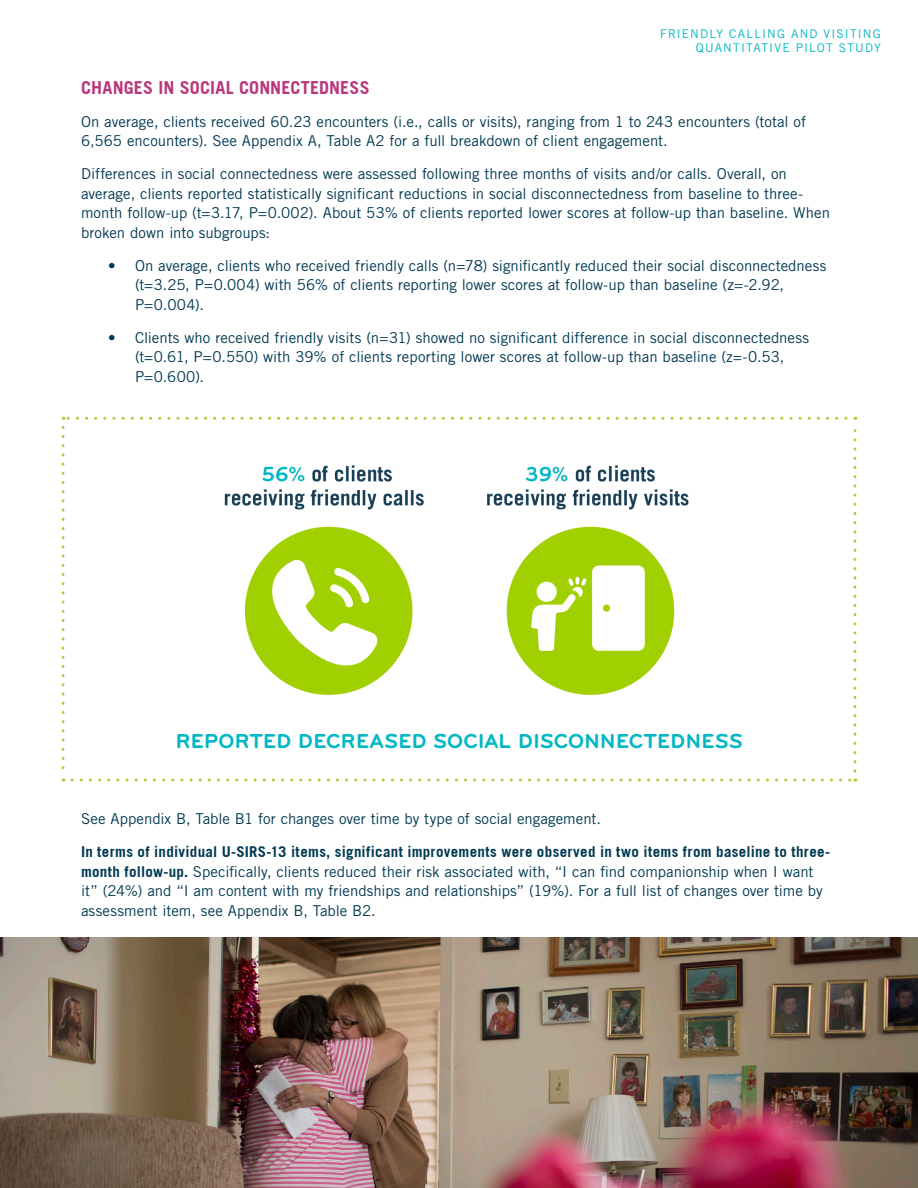
<style>
.page{position:relative;width:918px;height:1188px;background:#fff}
.page>*{position:absolute;margin:0;border:0;box-sizing:border-box;transform-origin:0 0}
.Subheader{font:700 21px "Bryant";color:#00b7c4}
.t1{font:700 18px "Trade Gothic";letter-spacing:.005em;color:#ba377c}
.Header{font:15px/19.5px "Trade Gothic LT Std";color:#003952}
.t2{font:12px/14.4px "Trade Gothic LT Std";letter-spacing:.095em;color:#00b7c4;text-align:right}
.s1{font-family:"Trade Gothic";font-weight:700}
</style>
<div class="page">
<img style="left:224px;top:465px;width:465px;height:230px">
<svg style="left:62px;top:427px;width:3px;height:355px"></svg>
<svg style="left:72px;top:779px;width:784px;height:3px"></svg>
<svg style="left:853px;top:417px;width:3px;height:354px"></svg>
<svg style="left:63px;top:417px;width:783px;height:3px"></svg>
<img style="left:0;top:937px;width:918px;height:251px">
<p class="t2" style="left:660px;top:26px;width:222px">FRIENDLY CALLING AND VISITING<br>QUANTITATIVE PILOT STUDY</p>
<h2 class="t1" style="left:81px;top:77px;width:290px">CHANGES IN SOCIAL CONNECTEDNESS</h2>
<p class="Header" style="left:81px;top:112px;width:727px">On average, clients received 60.23 encounters (i.e., calls or visits), ranging from 1 to 243 encounters (total of<br>6,565 encounters). See Appendix A, Table A2 for a full breakdown of client engagement.</p>
<p class="Header" style="left:81px;top:164px;width:751px">Differences in social connectedness were assessed following three months of visits and/or calls. Overall, on average, clients reported statistically significant reductions in social disconnectedness from baseline to three&shy;month follow-up (t=3.17, P=0.002). About 53% of clients reported lower scores at follow-up than baseline. When broken down into subgroups:</p>
<p class="Header" style="left:135px;top:256px;width:693px;text-indent:-27px">• On average, clients who received friendly calls (n=78) significantly reduced their social disconnectedness (t=3.25, P=0.004) with 56% of clients reporting lower scores at follow-up than baseline (z=-2.92,<br>P=0.004).</p>
<p class="Header" style="left:135px;top:328px;width:676px;text-indent:-27px">• Clients who received friendly visits (n=31) showed no significant difference in social disconnectedness (t=0.61, P=0.550) with 39% of clients reporting lower scores at follow-up than baseline (z=-0.53,<br>P=0.600).</p>
<p class="Subheader" style="left:175px;top:729px;width:569px">REPORTED DECREASED SOCIAL DISCONNECTEDNESS</p>
<p class="Header" style="left:81px;top:809px;width:522px">See Appendix B, Table B1 for changes over time by type of social engagement.</p>
<p class="Header" style="left:81px;top:842px;width:751px"><span class="s1">In terms of individual U-SIRS-13 items, significant improvements were observed in two items from baseline to three&shy;month follow-up.</span> Specifically, clients reduced their risk associated with, “I can find companionship when I want it” (24%) and “I am content with my friendships and relationships” (19%). For a full list of changes over time by assessment item, see Appendix B, Table B2.</p>
</div>
